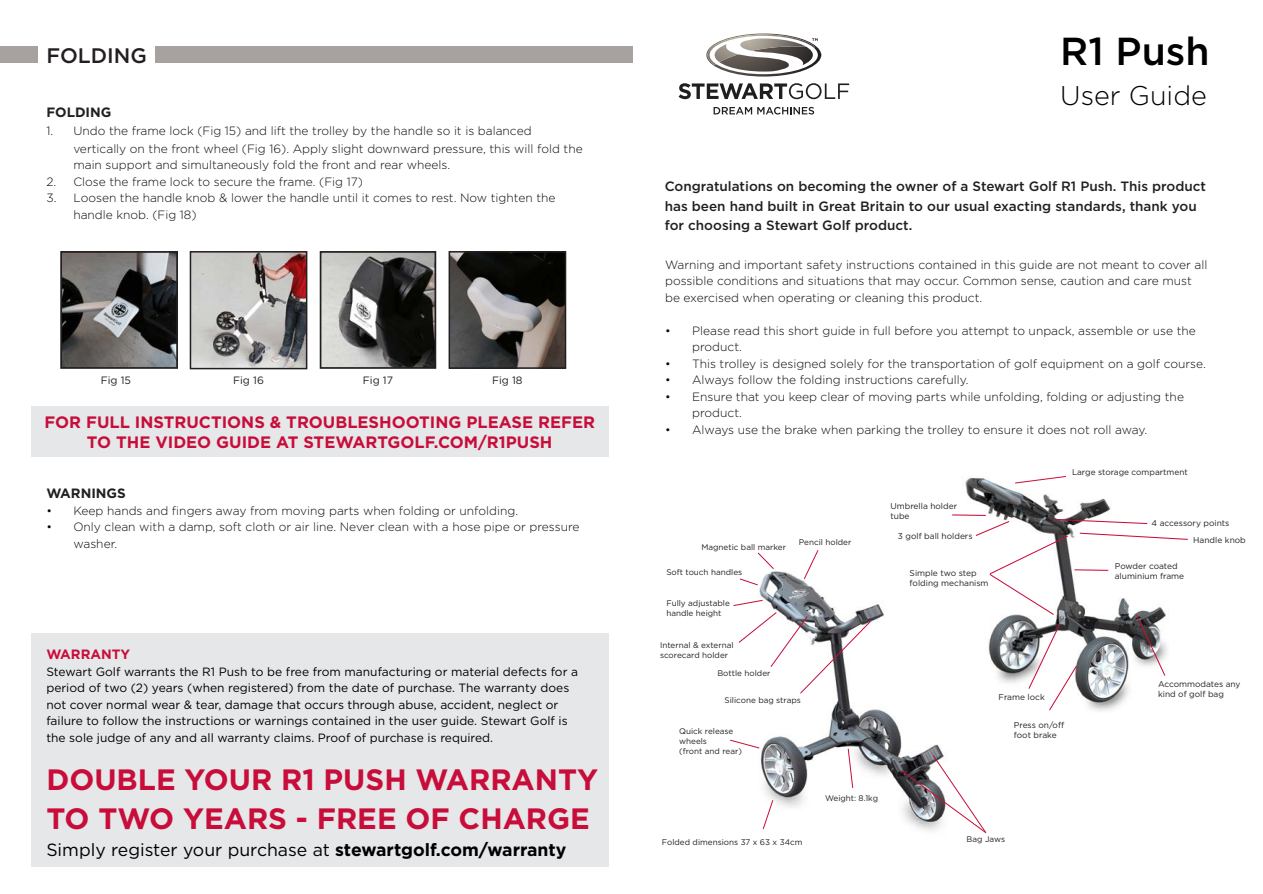
<style>
.page{position:relative;width:1263px;height:894px;background:#fff}
.page>*{position:absolute;margin:0;border:0;box-sizing:border-box;transform-origin:0 0}
.t1{font:500 39px "Gotham";color:#000}
.t2{font:700 29.4px "Gotham";color:#c80d3a}
.t3{font:300 27px "Gotham";color:#000}
.t4{font:500 21px "Gotham";color:#231f20}
.t5{font:17.7px "Gotham";color:#000}
.t6{font:700 16.5px/19.8px "Gotham";color:#c80d3a;text-align:center}
.t7{font:500 13.5px/19.5px "Gotham";color:#231f20}
.t8{font:700 13.5px "Gotham";color:#231f20}
.t9{font:700 13.5px "Gotham";color:#c80d3a}
.t10{font:300 12px/16.5px "Gotham";color:#0c0806}
.t11{font:12px/16.5px "Gotham";color:#000}
.t12{font:10.65px "Gotham";color:#231f20}
.t13{font:8.4px/10.1px "Gotham";color:#231f20}
.t14{font:8.25px "Gotham";color:#231f20}
.t15{font:8.1px/9.8px "Gotham";color:#231f20}
.s1{font-weight:700}
</style>
<div class="page">
<div style="left:32px;top:633px;width:577px;height:233px;background:#e6e7e9"></div>
<img style="left:759px;top:571px;width:184px;height:237px">
<svg style="left:678px;top:83px;width:171px;height:16px"></svg>
<svg style="left:713px;top:107px;width:101px;height:7px"></svg>
<svg style="left:706px;top:33px;width:115px;height:44px"></svg>
<div style="left:156px;top:46px;width:477px;height:17px;background:#a7a2a0"></div>
<div style="left:1px;top:46px;width:37px;height:17px;background:#a7a2a0"></div>
<img style="left:965px;top:477px;width:146px;height:37px">
<svg style="left:1014px;top:476px;width:53px;height:8px"></svg>
<svg style="left:952px;top:514px;width:236px;height:197px"></svg>
<svg style="left:757px;top:552px;width:17px;height:17px"></svg>
<svg style="left:803px;top:550px;width:16px;height:30px"></svg>
<svg style="left:739px;top:578px;width:19px;height:8px"></svg>
<svg style="left:733px;top:599px;width:139px;height:95px"></svg>
<svg style="left:730px;top:738px;width:30px;height:11px"></svg>
<svg style="left:847px;top:747px;width:7px;height:41px"></svg>
<svg style="left:762px;top:798px;width:12px;height:31px"></svg>
<svg style="left:900px;top:754px;width:87px;height:79px"></svg>
<img style="left:63px;top:254px;width:112px;height:112px">
<div style="left:60px;top:251px;width:118px;height:118px;border:2px solid #231f20"></div>
<img style="left:193px;top:254px;width:111px;height:112px">
<div style="left:190px;top:251px;width:117px;height:118px;border:2px solid #231f20"></div>
<img style="left:323px;top:254px;width:110px;height:112px">
<div style="left:320px;top:251px;width:116px;height:118px;border:2px solid #231f20"></div>
<img style="left:452px;top:254px;width:111px;height:112px">
<div style="left:449px;top:251px;width:117px;height:118px;border:2px solid #231f20"></div>
<div style="left:32px;top:406px;width:577px;height:51px;background:#e6e7e9"></div>
<p class="t4" style="left:46px;top:42px;width:102px">FOLDING</p>
<p class="t8" style="left:46px;top:103px;width:67px">FOLDING</p>
<p class="t10" style="left:73px;top:121px;width:511px;line-height:18px;text-indent:-27px">1. Undo the frame lock (Fig 15) and lift the trolley by the handle so it is balanced vertically on the front wheel (Fig 16). Apply slight downward pressure, this will fold the</p>
<p class="t10" style="left:73px;top:156px;width:378px">main support and simultaneously fold the front and rear wheels.</p>
<p class="t10" style="left:46px;top:173px;width:318px">2. Close the frame lock to secure the frame. (Fig 17)</p>
<p class="t10" style="left:73px;top:189px;width:484px;text-indent:-27px">3. Loosen the handle knob &amp; lower the handle until it comes to rest. Now tighten the handle knob. (Fig 18)</p>
<p class="t12" style="left:101px;top:373px;width:32px">Fig 15</p>
<p class="t12" style="left:233px;top:373px;width:32px">Fig 16</p>
<p class="t12" style="left:363px;top:373px;width:32px">Fig 17</p>
<p class="t12" style="left:492px;top:373px;width:32px">Fig 18</p>
<p class="t6" style="left:44px;top:412px;width:552px">FOR FULL INSTRUCTIONS &amp; TROUBLESHOOTING PLEASE REFER<br>TO THE VIDEO GUIDE AT STEWARTGOLF.COM/R1PUSH</p>
<p class="t8" style="left:46px;top:484px;width:81px">WARNINGS</p>
<p class="t10" style="left:46px;top:501px;width:473px">• Keep hands and fingers away from moving parts when folding or unfolding.</p>
<p class="t10" style="left:73px;top:518px;width:508px;text-indent:-27px">• Only clean with a damp, soft cloth or air line. Never clean with a hose pipe or pressure washer.</p>
<p class="t9" style="left:46px;top:645px;width:85px">WARRANTY</p>
<p class="t11" style="left:46px;top:662px;width:533px">Stewart Golf warrants the R1 Push to be free from manufacturing or material defects for a period of two (2) years (when registered) from the date of purchase. The warranty does not cover normal wear &amp; tear, damage that occurs through abuse, accident, neglect or failure to follow the instructions or warnings contained in the user guide. Stewart Golf is the sole judge of any and all warranty claims. Proof of purchase is required.</p>
<p class="t2" style="left:46px;top:759px;width:553px">DOUBLE YOUR R1 PUSH WARRANTY</p>
<p class="t2" style="left:46px;top:798px;width:545px">TO TWO YEARS - FREE OF CHARGE</p>
<p class="t5" style="left:46px;top:837px;width:521px">Simply register your purchase at <span class="s1">stewartgolf.com/warranty</span></p>
<p class="t1" style="left:1060px;top:25px;width:151px">R1 Push</p>
<p class="t3" style="left:1060px;top:78px;width:148px">User Guide</p>
<p class="t7" style="left:665px;top:176px;width:543px">Congratulations on becoming the owner of a Stewart Golf R1 Push. This product has been hand built in Great Britain to our usual exacting standards, thank you for choosing a Stewart Golf product.</p>
<p class="t10" style="left:665px;top:256px;width:544px">Warning and important safety instructions contained in this guide are not meant to cover all possible conditions and situations that may occur. Common sense, caution and care must be exercised when operating or cleaning this product.</p>
<p class="t10" style="left:692px;top:322px;width:505px;text-indent:-27px">• Please read this short guide in full before you attempt to unpack, assemble or use the product.</p>
<p class="t10" style="left:665px;top:355px;width:542px">• This trolley is designed solely for the transportation of golf equipment on a golf course.</p>
<p class="t10" style="left:665px;top:371px;width:305px">• Always follow the folding instructions carefully.</p>
<p class="t10" style="left:692px;top:388px;width:493px;text-indent:-27px">• Ensure that you keep clear of moving parts while unfolding, folding or adjusting the product.</p>
<p class="t10" style="left:665px;top:421px;width:484px">• Always use the brake when parking the trolley to ensure it does not roll away.</p>
<p class="t15" style="left:701px;top:542px;width:86px">Magnetic ball marker</p>
<p class="t15" style="left:666px;top:566px;width:77px">Soft touch handles</p>
<p class="t15" style="left:666px;top:598px;width:65px">Fully adjustable</p>
<p class="t15" style="left:666px;top:608px;width:57px">handle height</p>
<p class="t15" style="left:660px;top:639px;width:75px">Internal &amp; external</p>
<p class="t15" style="left:660px;top:649px;width:70px">scorecard holder</p>
<p class="t15" style="left:717px;top:668px;width:55px">Bottle holder</p>
<p class="t15" style="left:799px;top:536px;width:54px">Pencil holder</p>
<p class="t15" style="left:725px;top:695px;width:78px">Silicone bag straps</p>
<p class="t15" style="left:679px;top:726px;width:56px">Quick release wheels</p>
<p class="t15" style="left:679px;top:745px;width:64px">(front and rear)</p>
<p class="t13" style="left:890px;top:500px;width:68px">Umbrella holder tube</p>
<p class="t13" style="left:898px;top:531px;width:76px">3 golf ball holders</p>
<p class="t13" style="left:910px;top:567px;width:69px">Simple two step</p>
<p class="t13" style="left:910px;top:578px;width:80px">folding mechanism</p>
<p class="t14" style="left:1072px;top:467px;width:117px">Large storage compartment</p>
<p class="t13" style="left:1151px;top:518px;width:79px">4 accessory points</p>
<p class="t13" style="left:1115px;top:561px;width:71px">Powder coated aluminium frame</p>
<p class="t13" style="left:1193px;top:534px;width:54px">Handle knob</p>
<p class="t13" style="left:998px;top:692px;width:48px">Frame lock</p>
<p class="t13" style="left:1014px;top:719px;width:52px">Press on/off</p>
<p class="t13" style="left:1014px;top:729px;width:44px">foot brake</p>
<p class="t13" style="left:1158px;top:678px;width:84px">Accommodates any kind of golf bag</p>
<p class="t15" style="left:825px;top:793px;width:55px">Weight: 8.1kg</p>
<p class="t15" style="left:662px;top:836px;width:142px">Folded dimensions 37 x 63 x 34cm</p>
<p class="t15" style="left:966px;top:833px;width:40px">Bag Jaws</p>
</div>
